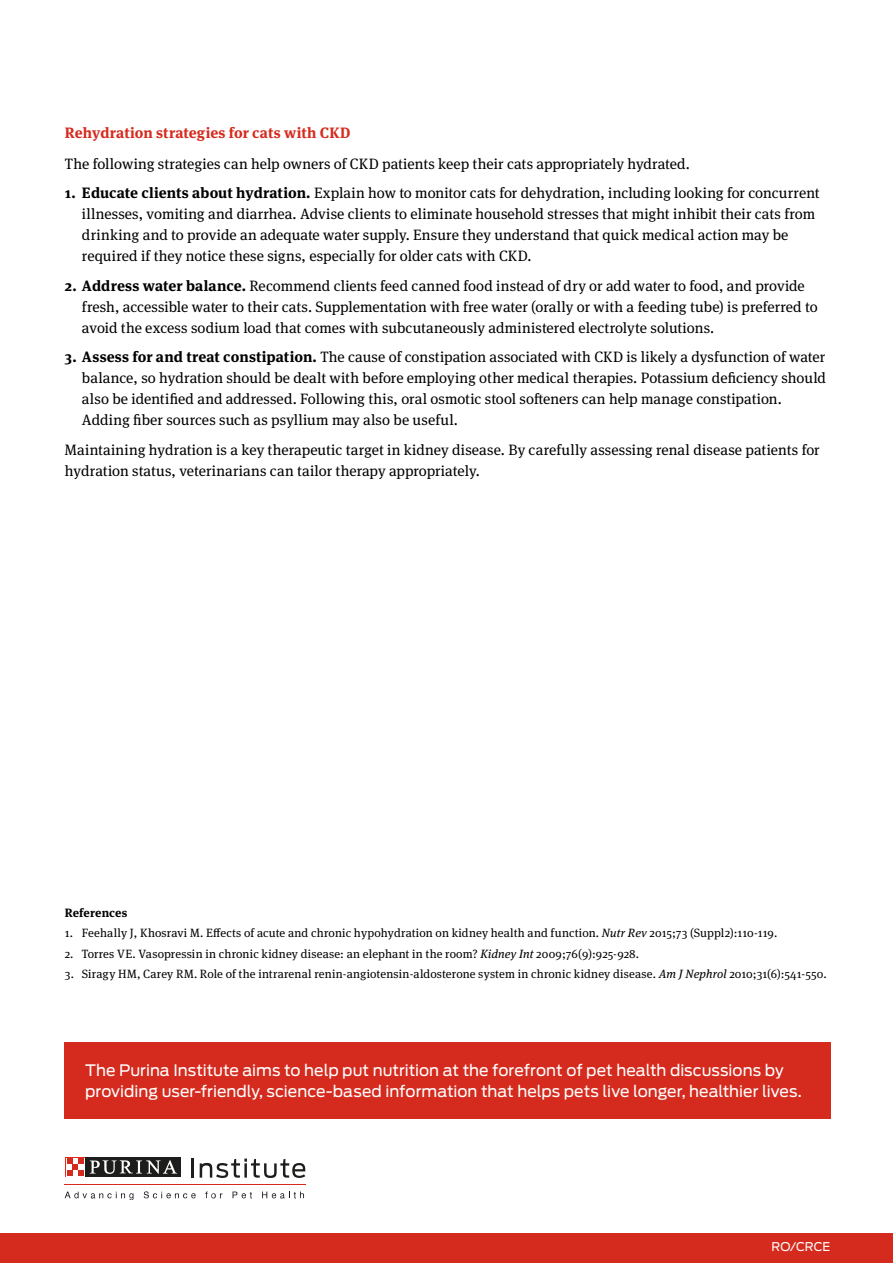
<style>
.page{position:relative;width:893px;height:1263px;background:#fff}
.page>*{position:absolute;margin:0;border:0;box-sizing:border-box;transform-origin:0 0}
.t1{font:15.75px/21.8px "Antenna";color:#fff}
.t2{font:15px/21px "Meta Serif Pro";letter-spacing:.005em;color:#000}
.t3{font:700 15px "Meta Serif Pro";letter-spacing:.01em;color:#d62b1f}
.t4{font:12px "Meta Serif Pro";letter-spacing:.01em;color:#000}
.t5{font:700 12px "Meta Serif Pro";letter-spacing:.015em;color:#000}
.t6{font:12px "Antenna";color:#fff}
.s1{font-weight:700}
.s2{font-style:italic}
</style>
<div class="page">
<div style="left:0;top:1233px;width:893px;height:30px;background:#d52b1e"></div>
<hr style="left:65px;top:1184px;width:241px;height:1px;background:#d52b1e">
<svg style="left:192px;top:1158px;width:2px;height:19px"></svg>
<svg style="left:200px;top:1158px;width:105px;height:20px"></svg>
<svg style="left:65px;top:1191px;width:68px;height:9px"></svg>
<svg style="left:144px;top:1191px;width:52px;height:7px"></svg>
<svg style="left:205px;top:1191px;width:17px;height:7px"></svg>
<svg style="left:233px;top:1191px;width:19px;height:7px"></svg>
<svg style="left:262px;top:1191px;width:42px;height:7px"></svg>
<div style="left:65px;top:1157px;width:21px;height:20px;background:#1d1d1b"></div>
<svg style="left:65px;top:1157px;width:20px;height:20px"></svg>
<div style="left:86px;top:1157px;width:95px;height:20px;background:#1d1d1b"></div>
<svg style="left:90px;top:1160px;width:87px;height:14px"></svg>
<svg style="left:66px;top:1158px;width:18px;height:18px"></svg>
<svg style="left:67px;top:1158px;width:17px;height:17px"></svg>
<div style="left:64px;top:1042px;width:766px;height:77px;background:#d52b1e"></div>
<p class="t3" style="left:65px;top:121px;width:287px">Rehydration strategies for cats with CKD</p>
<p class="t2" style="left:65px;top:152px;width:626px">The following strategies can help owners of CKD patients keep their cats appropriately hydrated.</p>
<p class="t2" style="left:82px;top:182px;width:739px;text-indent:-17px"><span class="s1">1. Educate clients about hydration.</span> Explain how to monitor cats for dehydration, including looking for concurrent illnesses, vomiting and diarrhea. Advise clients to eliminate household stresses that might inhibit their cats from drinking and to provide an adequate water supply. Ensure they understand that quick medical action may be required if they notice these signs, especially for older cats with CKD.</p>
<p class="t2" style="left:82px;top:274px;width:737px;text-indent:-17px"><span class="s1">2. Address water balance.</span> Recommend clients feed canned food instead of dry or add water to food, and provide fresh, accessible water to their cats. Supplementation with free water (orally or with a feeding tube) is preferred to avoid the excess sodium load that comes with subcutaneously administered electrolyte solutions.</p>
<p class="t2" style="left:82px;top:346px;width:746px;text-indent:-17px"><span class="s1">3. Assess for and treat constipation.</span> The cause of constipation associated with CKD is likely a dysfunction of water balance, so hydration should be dealt with before employing other medical therapies. Potassium deficiency should also be identified and addressed. Following this, oral osmotic stool softeners can help manage constipation.<br>Adding fiber sources such as psyllium may also be useful.</p>
<p class="t2" style="left:65px;top:438px;width:756px">Maintaining hydration is a key therapeutic target in kidney disease. By carefully assessing renal disease patients for hydration status, veterinarians can tailor therapy appropriately.</p>
<p class="t5" style="left:65px;top:903px;width:64px">References</p>
<p class="t4" style="left:65px;top:924px;width:714px">1. Feehally J, Khosravi M. Effects of acute and chronic hypohydration on kidney health and function. <span class="s2">Nutr Rev</span> 2015;73 (Suppl2):110-119.</p>
<p class="t4" style="left:65px;top:945px;width:576px">2. Torres VE. Vasopressin in chronic kidney disease: an elephant in the room? <span class="s2">Kidney Int</span> 2009;76(9):925-928.</p>
<p class="t4" style="left:65px;top:965px;width:763px">3. Siragy HM, Carey RM. Role of the intrarenal renin-angiotensin-aldosterone system in chronic kidney disease. <span class="s2">Am J Nephrol</span> 2010;31(6):541-550.</p>
<p class="t1" style="left:85px;top:1059px;width:718px">The Purina Institute aims to help put nutrition at the forefront of pet health discussions by providing user-friendly, science-based information that helps pets live longer, healthier lives.</p>
<p class="t6" style="left:771px;top:1239px;width:60px">RO/CRCE</p>
</div>
